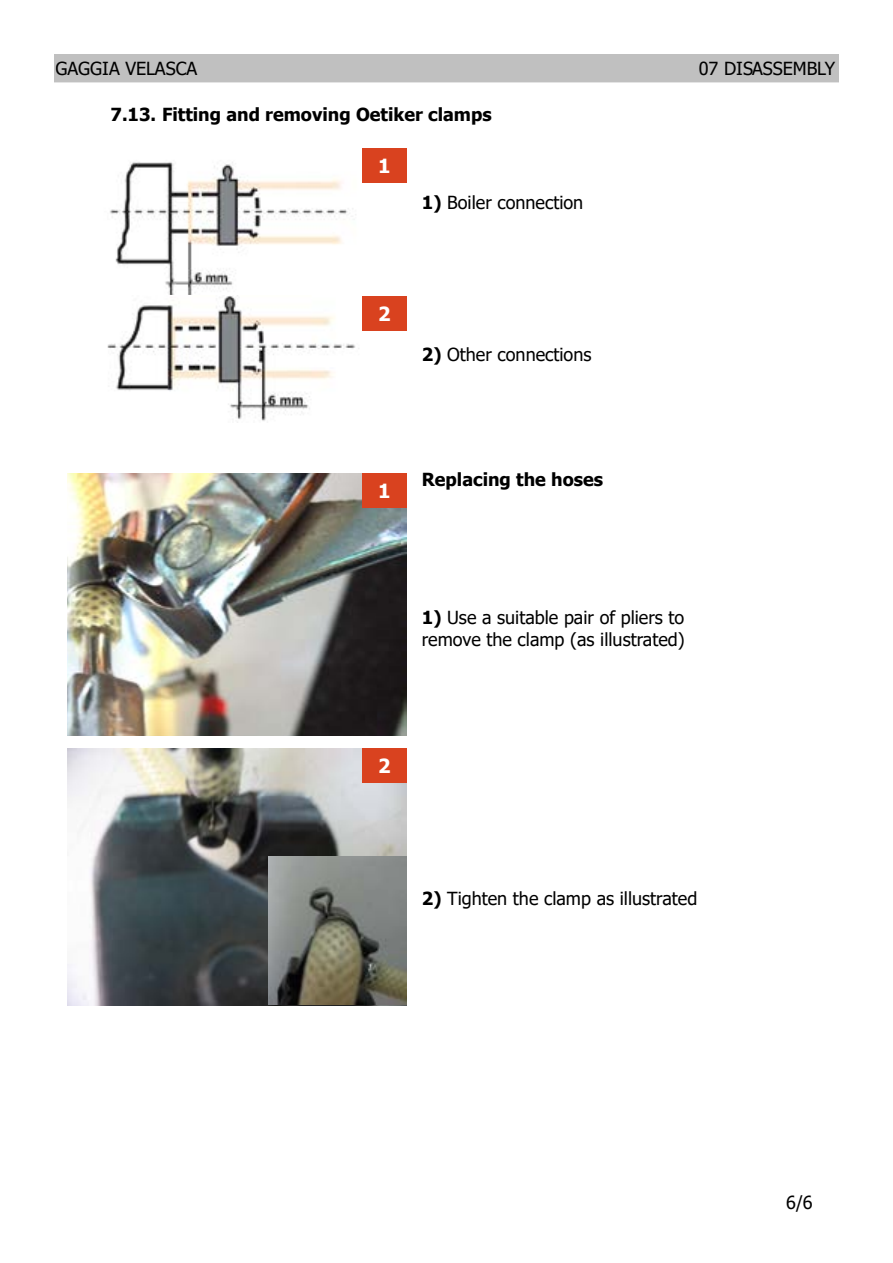
<style>
.page{position:relative;width:893px;height:1263px;background:#fff}
.page>*{position:absolute;margin:0;border:0;box-sizing:border-box;transform-origin:0 0}
.t1{font:700 19.5px "Tahoma";color:#fff}
.t2{font:18px/21.6px "Tahoma";color:#000}
.t3{font:700 18px "Tahoma";color:#000}
.s1{font-weight:700}
</style>
<div class="page">
<div style="left:55px;top:55px;width:783px;height:27px;background:#c0c0c0"></div>
<div style="left:54px;top:54px;width:785px;height:28px;border:2px solid #c0c0c0"></div>
<img style="left:67px;top:748px;width:339px;height:257px">
<img style="left:269px;top:856px;width:138px;height:148px">
<img style="left:67px;top:473px;width:340px;height:262px">
<img style="left:110px;top:162px;width:243px;height:134px">
<img style="left:107px;top:296px;width:259px;height:127px">
<div style="left:362px;top:148px;width:45px;height:35px;background:#d9421f"></div>
<div style="left:362px;top:473px;width:45px;height:35px;background:#d9421f"></div>
<div style="left:362px;top:296px;width:45px;height:34px;background:#d9421f"></div>
<div style="left:362px;top:748px;width:45px;height:35px;background:#d9421f"></div>
<p class="t2" style="left:56px;top:59px;width:143px">GAGGIA VELASCA</p>
<p class="t2" style="left:699px;top:59px;width:138px">07 DISASSEMBLY</p>
<p class="t3" style="left:111px;top:102px;width:383px">7.13. Fitting and removing Oetiker clamps</p>
<p class="t1" style="left:378px;top:152px;width:14px">1</p>
<p class="t2" style="left:422px;top:193px;width:163px"><span class="s1">1)</span> Boiler connection</p>
<p class="t1" style="left:378px;top:300px;width:14px">2</p>
<p class="t2" style="left:422px;top:344px;width:171px"><span class="s1">2)</span> Other connections</p>
<p class="t1" style="left:378px;top:477px;width:14px">1</p>
<p class="t3" style="left:422px;top:466px;width:183px">Replacing the hoses</p>
<p class="t2" style="left:422px;top:608px;width:264px"><span class="s1">1)</span> Use a suitable pair of pliers to remove the clamp (as illustrated)</p>
<p class="t1" style="left:378px;top:752px;width:14px">2</p>
<p class="t2" style="left:422px;top:889px;width:277px"><span class="s1">2)</span> Tighten the clamp as illustrated</p>
<p class="t2" style="left:786px;top:1193px;width:28px">6/6</p>
</div>
